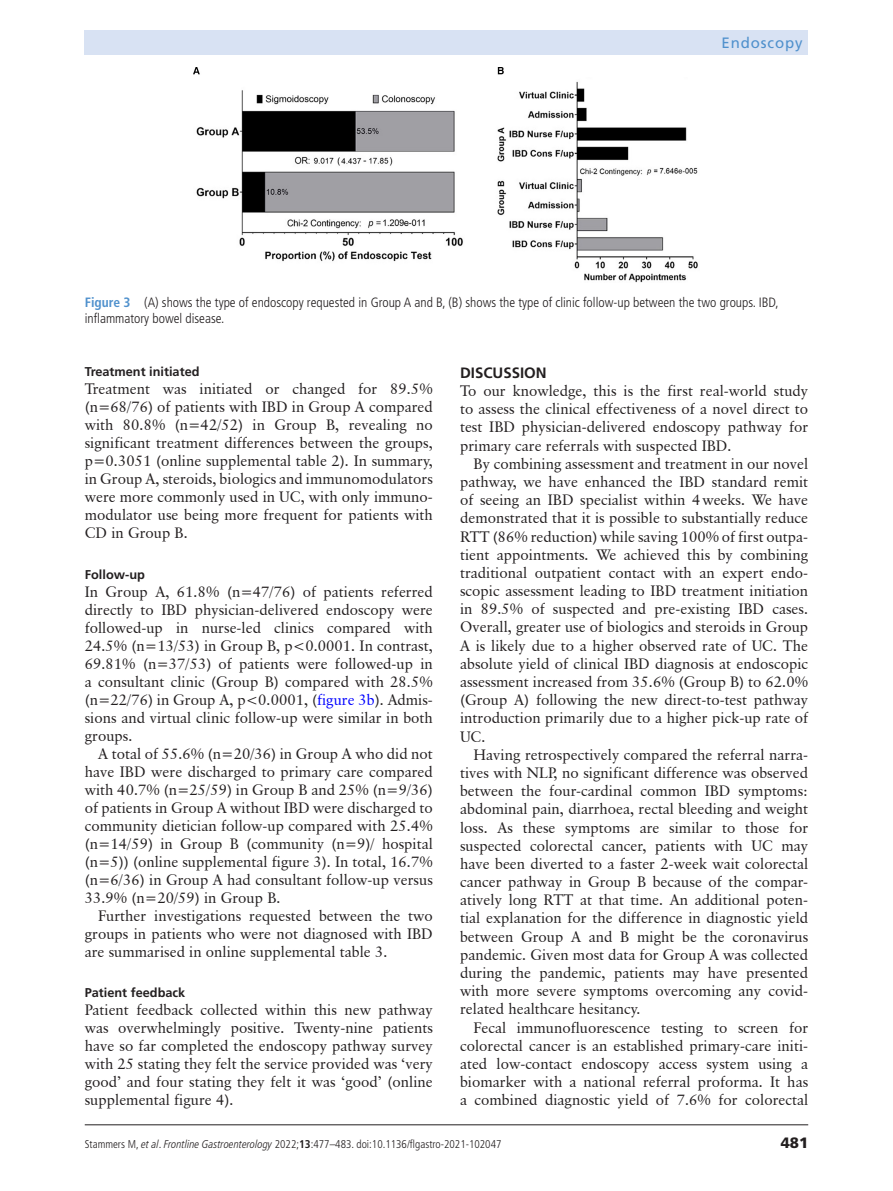
<style>
.page{position:relative;width:893px;height:1191px;background:#fff}
.page>*{position:absolute;margin:0;border:0;box-sizing:border-box;transform-origin:0 0}
.t1{font:15px/18.1px "Classical Garamond BT";color:#231f20;text-align:justify}
.t2{font:700 15px "Frutiger LT Std";color:#231f20}
.t3{font:15px "Frutiger LT Std";letter-spacing:.055em;color:#5091cd}
.t4{font:900 15px "Frutiger LT Std";color:#231f20}
.t5{font:300 condensed 13.5px/16.5px "Frutiger LT Pro";color:#231f20}
.t6{font:700 12.75px "Frutiger LT Std";color:#231f20}
.t7{font:300 condensed 11.25px "Frutiger LT Pro";color:#231f20}
.s1{font-weight:700;color:#5091cd}
.s2{color:#00f}
.s3{font-style:italic}
.s4{font-weight:700}
</style>
<div class="page">
<hr style="left:85px;top:1124px;width:723px;height:1px;background:#231f20">
<div style="left:85px;top:30px;width:723px;height:24px;background:#d8e2f3"></div>
<img style="left:193px;top:68px;width:505px;height:215px">
<p class="t3" style="left:722px;top:34px;width:82px">Endoscopy</p>
<p class="t5" style="left:85px;top:294px;width:695px"><span class="s1">Figure 3</span> (A) shows the type of endoscopy requested in Group A and B, (B) shows the type of clinic follow-up between the two groups. IBD, inflammatory bowel disease.</p>
<p class="t6" style="left:85px;top:364px;width:116px">Treatment initiated</p>
<p class="t1" style="left:85px;top:380px;width:350px">Treatment was initiated or changed for 89.5% (n=68/76) of patients with IBD in Group A compared with 80.8% (n=42/52) in Group B, revealing no significant treatment differences between the groups, p=0.3051 (online supplemental table 2). In summary, in Group A, steroids, biologics and immunomodulators were more commonly used in UC, with only immuno&shy;modulator use being more frequent for patients with CD in Group B.</p>
<p class="t6" style="left:85px;top:567px;width:62px">Follow-up</p>
<p class="t1" style="left:85px;top:582px;width:350px">In Group A, 61.8% (n=47/76) of patients referred directly to IBD physician-delivered endoscopy were followed-up in nurse-led clinics compared with 24.5% (n=13/53) in Group B, p&lt;0.0001. In contrast, 69.81% (n=37/53) of patients were followed-up in a consultant clinic (Group B) compared with 28.5% (n=22/76) in Group A, p&lt;0.0001, (<span class="s2">figure 3b</span>). Admis&shy;sions and virtual clinic follow-up were similar in both groups.</p>
<p class="t1" style="left:85px;top:744px;width:350px;text-indent:14px">A total of 55.6% (n=20/36) in Group A who did not have IBD were discharged to primary care compared with 40.7% (n=25/59) in Group B and 25% (n=9/36) of patients in Group A without IBD were discharged to community dietician follow-up compared with 25.4% (n=14/59) in Group B (community (n=9)/ hospital (n=5)) (online supplemental figure 3). In total, 16.7% (n=6/36) in Group A had consultant follow-up versus 33.9% (n=20/59) in Group B.</p>
<p class="t1" style="left:85px;top:906px;width:350px;text-indent:14px">Further investigations requested between the two groups in patients who were not diagnosed with IBD are summarised in online supplemental table 3.</p>
<p class="t6" style="left:85px;top:985px;width:102px">Patient feedback</p>
<p class="t1" style="left:85px;top:1000px;width:350px">Patient feedback collected within this new pathway was overwhelmingly positive. Twenty-nine patients have so far completed the endoscopy pathway survey with 25 stating they felt the service provided was ‘very good’ and four stating they felt it was ‘good’ (online supplemental figure 4).</p>
<p class="t2" style="left:460px;top:364px;width:88px">DISCUSSION</p>
<p class="t1" style="left:460px;top:381px;width:350px">To our knowledge, this is the first real-world study to assess the clinical effectiveness of a novel direct to test IBD physician-delivered endoscopy pathway for primary care referrals with suspected IBD.</p>
<p class="t1" style="left:460px;top:454px;width:350px;text-indent:14px">By combining assessment and treatment in our novel pathway, we have enhanced the IBD standard remit of seeing an IBD specialist within 4weeks. We have demonstrated that it is possible to substantially reduce RTT (86% reduction) while saving 100% of first outpa&shy;tient appointments. We achieved this by combining traditional outpatient contact with an expert endo&shy;scopic assessment leading to IBD treatment initiation in 89.5% of suspected and pre-existing IBD cases.<br>Overall, greater use of biologics and steroids in Group A is likely due to a higher observed rate of UC. The absolute yield of clinical IBD diagnosis at endoscopic assessment increased from 35.6% (Group B) to 62.0% (Group A) following the new direct-to-test pathway introduction primarily due to a higher pick-up rate of UC.</p>
<p class="t1" style="left:460px;top:745px;width:350px;text-indent:14px">Having retrospectively compared the referral narra&shy;tives with NLP, no significant difference was observed between the four-cardinal common IBD symptoms: abdominal pain, diarrhoea, rectal bleeding and weight loss. As these symptoms are similar to those for suspected colorectal cancer, patients with UC may have been diverted to a faster 2-week wait colorectal cancer pathway in Group B because of the compar&shy;atively long RTT at that time. An additional poten&shy;tial explanation for the difference in diagnostic yield between Group A and B might be the coronavirus pandemic. Given most data for Group A was collected during the pandemic, patients may have presented with more severe symptoms overcoming any covid&shy;related healthcare hesitancy.</p>
<p class="t1" style="left:460px;top:1018px;width:350px;text-indent:14px">Fecal immunofluorescence testing to screen for colorectal cancer is an established primary-care initi&shy;ated low-contact endoscopy access system using a biomarker with a national referral proforma. It has a combined diagnostic yield of 7.6% for colorectal</p>
<p class="t7" style="left:85px;top:1137px;width:418px">Stammers M, <span class="s3">et al</span>. <span class="s3">Frontline Gastroenterology</span> 2022;<span class="s4">13</span>:477–483. doi:10.1136/flgastro-2021-102047</p>
<p class="t4" style="left:781px;top:1133px;width:29px">481</p>
</div>
